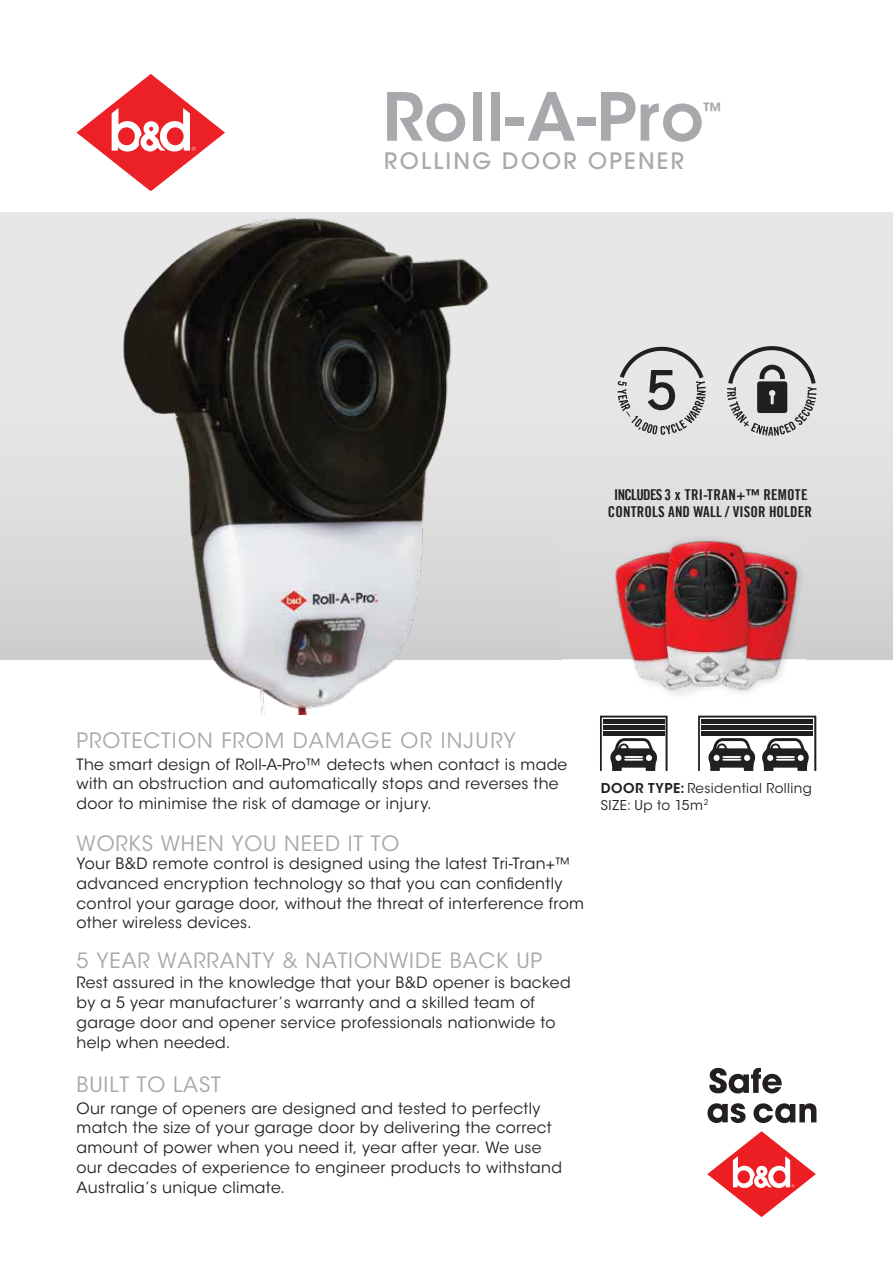
<style>
.page{position:relative;width:893px;height:1263px;background:#fff}
.page>*{position:absolute;margin:0;border:0;box-sizing:border-box;transform-origin:0 0}
.t1{font:600 65.85px "ITC Avant Garde Std";letter-spacing:.02em;color:#a7a9ac}
.t2{font:500 22.5px "ITC Avant Garde Std";letter-spacing:.1em;color:#a7a9ac}
.t3{font:21px "ITC Avant Garde Std";letter-spacing:.04em;color:#a7a9ac}
.t4{font:600 19.5px "ITC Avant Garde Std";color:#a7a9ac}
.t5{font:15.45px/19.8px "ITC Avant Garde Std";letter-spacing:.02em;color:#221f20}
.t6{font:15px/16.5px "Trade Gothic LT Bold Cond Twenty";letter-spacing:.005em;color:#221f20;text-align:center}
.t7{font:13.95px "ITC Avant Garde Std";letter-spacing:.02em;color:#221f20;scale:1.44 1}
.t8{font:13.5px/16.5px "ITC Avant Garde Std";letter-spacing:.03em;color:#221f20}
.s1{font-weight:600}
</style>
<div class="page">
<div style="left:0;top:213px;width:893px;height:446px;background:linear-gradient(to bottom,#ededed,#d4d3d4)"></div>
<svg style="left:77px;top:74px;width:148px;height:117px"></svg>
<svg style="left:600px;top:716px;width:68px;height:55px"></svg>
<hr style="left:603px;top:719px;width:61px;height:4px;background:#221f20">
<hr style="left:603px;top:725px;width:61px;height:4px;background:#221f20">
<div style="left:603px;top:731px;width:61px;height:5px;background:#221f20"></div>
<svg style="left:698px;top:716px;width:118px;height:55px"></svg>
<hr style="left:701px;top:719px;width:112px;height:4px;background:#221f20">
<hr style="left:701px;top:725px;width:112px;height:4px;background:#221f20">
<div style="left:701px;top:731px;width:112px;height:5px;background:#221f20"></div>
<img style="left:0;top:213px;width:634px;height:501px">
<svg style="left:617px;top:341px;width:89px;height:94px;background:#c2c2c2"></svg>
<svg style="left:727px;top:340px;width:89px;height:96px;background:#b6b5b5"></svg>
<div style="left:562px;top:659px;width:243px;height:45px;background:#fff"></div>
<div style="left:559px;top:538px;width:22px;height:121px;background:#d6d5d6"></div>
<img style="left:581px;top:515px;width:87px;height:201px">
<img style="left:698px;top:515px;width:135px;height:201px">
<img style="left:641px;top:514px;width:132px;height:185px">
<svg style="left:707px;top:1068px;width:109px;height:149px"></svg>
<h1 class="t1" style="left:383px;top:75px;width:323px">Roll-A-Pro</h1>
<p class="t4" style="left:703px;top:97px;width:21px">™</p>
<h2 class="t2" style="left:384px;top:147px;width:302px">ROLLING DOOR OPENER</h2>
<p class="t6" style="left:608px;top:486px;width:206px">INCLUDES 3 x TRI-TRAN+™ REMOTE<br>CONTROLS AND WALL / VISOR HOLDER</p>
<h3 class="t3" style="left:77px;top:728px;width:441px">PROTECTION FROM DAMAGE OR INJURY</h3>
<p class="t5" style="left:77px;top:754px;width:492px">The smart design of Roll-A-Pro™ detects when contact is made with an obstruction and automatically stops and reverses the door to minimise the risk of damage or injury.</p>
<h3 class="t3" style="left:77px;top:830px;width:324px">WORKS WHEN YOU NEED IT TO</h3>
<p class="t5" style="left:77px;top:854px;width:509px">Your B&amp;D remote control is designed using the latest Tri-Tran+™ advanced encryption technology so that you can confidently control your garage door, without the threat of interference from other wireless devices.</p>
<h3 class="t3" style="left:77px;top:948px;width:467px">5 YEAR WARRANTY &amp; NATIONWIDE BACK UP</h3>
<p class="t5" style="left:77px;top:973px;width:496px">Rest assured in the knowledge that your B&amp;D opener is backed by a 5 year manufacturer’s warranty and a skilled team of garage door and opener service professionals nationwide to help when needed.</p>
<h3 class="t3" style="left:77px;top:1071px;width:146px">BUILT TO LAST</h3>
<p class="t5" style="left:77px;top:1098px;width:487px">Our range of openers are designed and tested to perfectly match the size of your garage door by delivering the correct amount of power when you need it, year after year. We use our decades of experience to engineer products to withstand Australia’s unique climate.</p>
<p class="t8" style="left:601px;top:780px;width:213px"><span class="s1">DOOR TYPE:</span> Residential Rolling<br>SIZE: Up to 15m<sup>2</sup></p>
<p class="t7" style="left:657px;top:783px;width:165px">door to minimise the ris</p>
</div>
